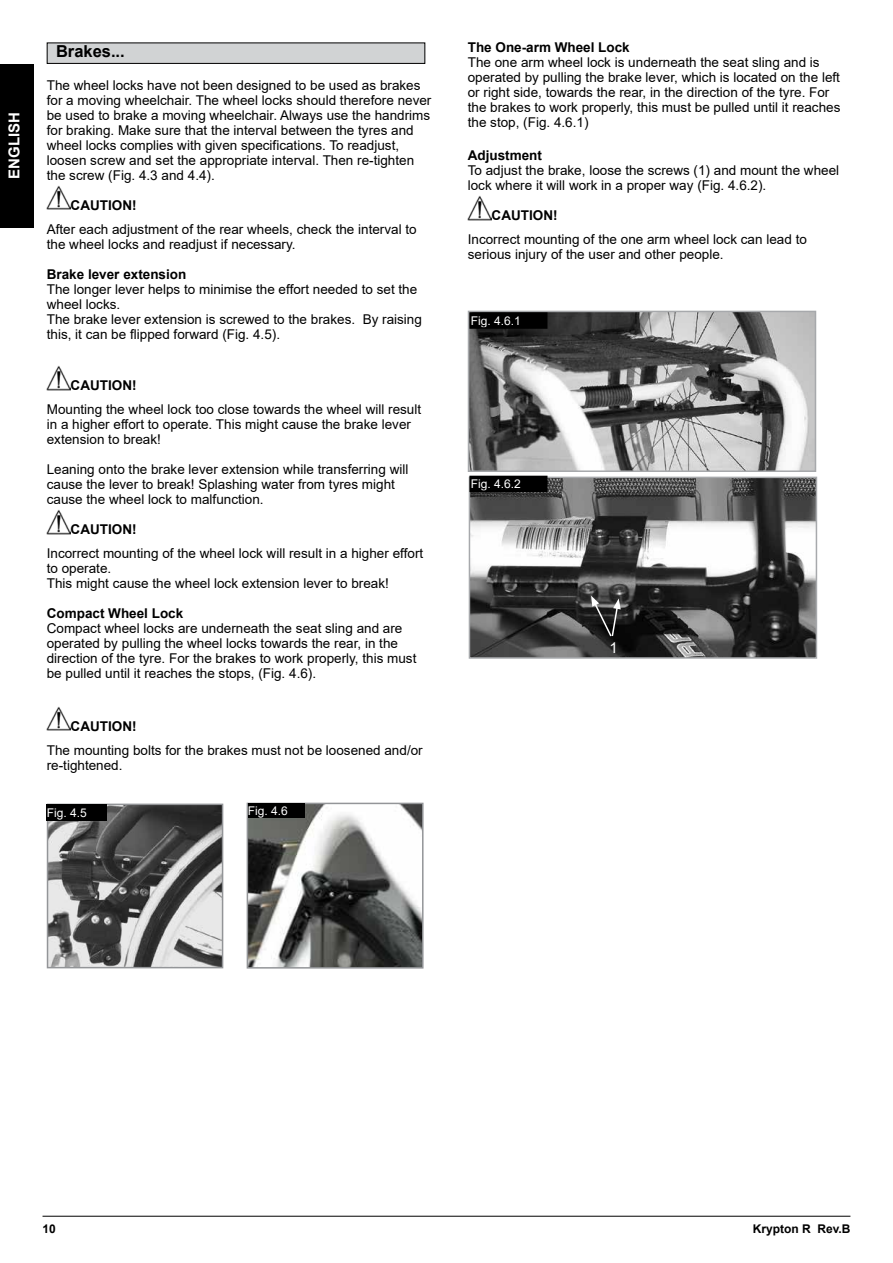
<style>
.page{position:relative;width:893px;height:1263px;background:#fff}
.page>*{position:absolute;margin:0;border:0;box-sizing:border-box;transform-origin:0 0}
.t1{font:700 16.5px "Arial";color:#000}
.t2{font:700 15px "Arial";color:#fff}
.t3{font:15px "Arial";color:#fff}
.t4{font:13.5px/15px "Arial";color:#000}
.t5{font:700 13.5px "Arial";color:#000}
.t6{font:12px "Arial";color:#fff}
.t7{font:700 12px "Arial";color:#000}
</style>
<div class="page">
<div style="left:0;top:64px;width:34px;height:163px;background:#000"></div>
<hr style="left:43px;top:1216px;width:807px;height:1px;background:#000">
<img style="left:47px;top:185px;width:24px;height:24px">
<img style="left:47px;top:366px;width:24px;height:24px">
<img style="left:47px;top:510px;width:24px;height:24px">
<img style="left:47px;top:706px;width:24px;height:25px">
<img style="left:50px;top:807px;width:170px;height:158px">
<div style="left:47px;top:804px;width:176px;height:164px;border:2px solid #939598"></div>
<div style="left:47px;top:804px;width:60px;height:16px;background:#000"></div>
<img style="left:250px;top:806px;width:171px;height:159px">
<div style="left:247px;top:803px;width:177px;height:165px;border:2px solid #939598"></div>
<div style="left:248px;top:803px;width:56px;height:15px;background:#000"></div>
<img style="left:468px;top:196px;width:24px;height:24px">
<img style="left:471px;top:314px;width:342px;height:155px">
<div style="left:468px;top:311px;width:348px;height:161px;border:2px solid #a7a9ac"></div>
<div style="left:470px;top:313px;width:77px;height:15px;background:#000"></div>
<div style="left:469px;top:312px;width:78px;height:17px;border:2px solid #000"></div>
<img style="left:472px;top:480px;width:342px;height:176px">
<div style="left:469px;top:477px;width:348px;height:182px;border:2px solid #a7a9ac"></div>
<div style="left:470px;top:476px;width:77px;height:15px;background:#000"></div>
<div style="left:469px;top:476px;width:78px;height:16px;border:2px solid #000"></div>
<svg style="left:591px;top:596px;width:30px;height:42px"></svg>
<div style="left:47px;top:43px;width:378px;height:20px;background:#d1d3d4"></div>
<div style="left:47px;top:43px;width:378px;height:21px;border:1px solid #000"></div>
<p class="t2" style="left:4px;top:179px;width:68px;rotate:-90deg">ENGLISH</p>
<p class="t1" style="left:56px;top:40px;width:70px">Brakes...</p>
<p class="t4" style="left:47px;top:77px;width:386px">The wheel locks have not been designed to be used as brakes for a moving wheelchair. The wheel locks should therefore never be used to brake a moving wheelchair. Always use the handrims for braking. Make sure that the interval between the tyres and wheel locks complies with given specifications. To readjust, loosen screw and set the appropriate interval. Then re-tighten the screw (Fig. 4.3 and 4.4).</p>
<p class="t5" style="left:71px;top:196px;width:67px">CAUTION!</p>
<p class="t4" style="left:47px;top:221px;width:371px">After each adjustment of the rear wheels, check the interval to the wheel locks and readjust if necessary.</p>
<p class="t5" style="left:47px;top:265px;width:141px">Brake lever extension</p>
<p class="t4" style="left:47px;top:281px;width:377px">The longer lever helps to minimise the effort needed to set the wheel locks.<br>The brake lever extension is screwed to the brakes. By raising this, it can be flipped forward (Fig. 4.5).</p>
<p class="t5" style="left:71px;top:376px;width:67px">CAUTION!</p>
<p class="t4" style="left:47px;top:402px;width:376px">Mounting the wheel lock too close towards the wheel will result in a higher effort to operate. This might cause the brake lever extension to break!</p>
<p class="t4" style="left:47px;top:462px;width:363px">Leaning onto the brake lever extension while transferring will cause the lever to break! Splashing water from tyres might cause the wheel lock to malfunction.</p>
<p class="t5" style="left:71px;top:520px;width:67px">CAUTION!</p>
<p class="t4" style="left:47px;top:546px;width:378px">Incorrect mounting of the wheel lock will result in a higher effort to operate.<br>This might cause the wheel lock extension lever to break!</p>
<p class="t5" style="left:47px;top:604px;width:138px">Compact Wheel Lock</p>
<p class="t4" style="left:47px;top:621px;width:371px">Compact wheel locks are underneath the seat sling and are operated by pulling the wheel locks towards the rear, in the direction of the tyre. For the brakes to work properly, this must be pulled until it reaches the stops, (Fig. 4.6).</p>
<p class="t5" style="left:71px;top:717px;width:67px">CAUTION!</p>
<p class="t4" style="left:47px;top:743px;width:377px">The mounting bolts for the brakes must not be loosened and/or re-tightened.</p>
<p class="t6" style="left:47px;top:804px;width:42px">Fig. 4.5</p>
<p class="t6" style="left:248px;top:803px;width:42px">Fig. 4.6</p>
<p class="t5" style="left:468px;top:38px;width:164px">The One-arm Wheel Lock</p>
<p class="t4" style="left:468px;top:55px;width:374px">The one arm wheel lock is underneath the seat sling and is operated by pulling the brake lever, which is located on the left or right side, towards the rear, in the direction of the tyre. For the brakes to work properly, this must be pulled until it reaches the stop, (Fig. 4.6.1)</p>
<p class="t5" style="left:468px;top:146px;width:76px">Adjustment</p>
<p class="t4" style="left:468px;top:163px;width:373px">To adjust the brake, loose the screws (1) and mount the wheel lock where it will work in a proper way (Fig. 4.6.2).</p>
<p class="t5" style="left:492px;top:206px;width:67px">CAUTION!</p>
<p class="t4" style="left:468px;top:232px;width:341px">Incorrect mounting of the one arm wheel lock can lead to serious injury of the user and other people.</p>
<p class="t6" style="left:471px;top:312px;width:52px">Fig. 4.6.1</p>
<p class="t6" style="left:471px;top:476px;width:52px">Fig. 4.6.2</p>
<p class="t3" style="left:609px;top:638px;width:10px">1</p>
<p class="t7" style="left:43px;top:1221px;width:15px">10</p>
<p class="t7" style="left:753px;top:1221px;width:99px">Krypton R Rev.B</p>
</div>
